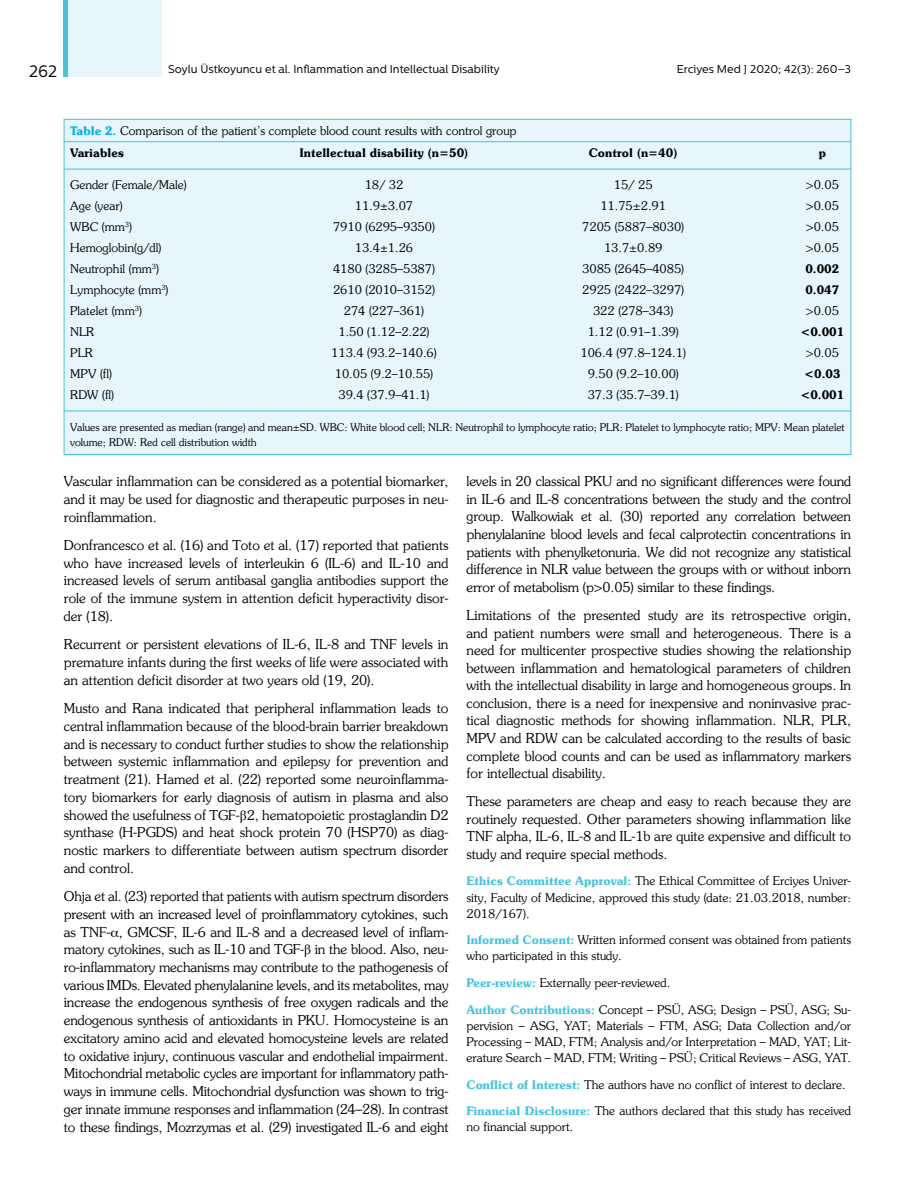
<style>
.page{position:relative;width:915px;height:1191px;background:#fff}
.page>*{position:absolute;margin:0;border:0;box-sizing:border-box;transform-origin:0 0}
.t1{font:16.5px "Centrale Sans";color:#000}
.t2{font:13.5px/17.7px "Souvenir";color:#000;text-align:justify}
.t3{font:12px/16px "Souvenir";color:#000}
.t4{font:700 12px "Souvenir";color:#000}
.t5{font:11.25px "Centrale Sans";color:#000}
.t6{font:10.5px/15px "Souvenir";color:#000}
.s1{font-weight:700;color:#00aeef}
.s2{font-weight:700}
.s3{font-family:"Times New Roman"}
.s4{font-weight:700;color:#42c4dd}
</style>
<div class="page">
<div style="left:64px;top:0;width:98px;height:77px;background:#e7f6fa"></div>
<hr style="left:64px;top:0;width:4px;height:77px;background:#42c4dd">
<div style="left:64px;top:119px;width:786px;height:336px;background:#e7f6fa;border:1px solid #42c4dd"></div>
<hr style="left:64px;top:141px;width:786px;height:1px;background:#42c4dd">
<hr style="left:64px;top:411px;width:786px;height:1px;background:#42c4dd">
<hr style="left:64px;top:169px;width:786px;height:1px;background:#42c4dd">
<p class="t1" style="left:29px;top:61px;width:30px">262</p>
<p class="t5" style="left:168px;top:62px;width:333px">Soylu Üstkoyuncu et al. Inflammation and Intellectual Disability</p>
<p class="t5" style="left:676px;top:62px;width:176px">Erciyes Med J 2020; 42(3): 260–3</p>
<p class="t3" style="left:70px;top:119px;width:447px;line-height:22.8px"><span class="s1">Table 2.</span> Comparison of the patient’s complete blood count results with control group<br><span class="s2">Variables</span></p>
<p class="t4" style="left:299px;top:146px;width:170px">Intellectual disability (n=50)</p>
<p class="t4" style="left:588px;top:146px;width:90px">Control (n=40)</p>
<p class="t4" style="left:818px;top:146px;width:9px">p</p>
<p class="t3" style="left:70px;top:177px;width:118px">Gender (Female/Male)</p>
<p class="t3" style="left:364px;top:177px;width:40px">18/ 32</p>
<p class="t3" style="left:613px;top:177px;width:40px">15/ 25</p>
<p class="t3" style="left:805px;top:177px;width:35px">&gt;0.05</p>
<p class="t3" style="left:70px;top:198px;width:54px">Age (year)</p>
<p class="t3" style="left:354px;top:198px;width:60px">11.9±3.07</p>
<p class="t3" style="left:600px;top:198px;width:67px">11.75±2.91</p>
<p class="t3" style="left:805px;top:198px;width:35px">&gt;0.05</p>
<p class="t3" style="left:70px;top:219px;width:63px">WBC (mm<sup>3</sup>)</p>
<p class="t3" style="left:333px;top:219px;width:103px">7910 (6295–9350)</p>
<p class="t3" style="left:582px;top:219px;width:103px">7205 (5887–8030)</p>
<p class="t3" style="left:805px;top:219px;width:35px">&gt;0.05</p>
<p class="t3" style="left:70px;top:240px;width:92px">Hemoglobin(g/dl)</p>
<p class="t3" style="left:354px;top:240px;width:60px">13.4±1.26</p>
<p class="t3" style="left:603px;top:240px;width:60px">13.7±0.89</p>
<p class="t3" style="left:805px;top:240px;width:35px">&gt;0.05</p>
<p class="t3" style="left:70px;top:261px;width:90px">Neutrophil (mm<sup>3</sup>)</p>
<p class="t3" style="left:333px;top:261px;width:103px">4180 (3285–5387)</p>
<p class="t3" style="left:582px;top:261px;width:103px">3085 (2645–4085)</p>
<p class="t4" style="left:805px;top:261px;width:36px">0.002</p>
<p class="t3" style="left:70px;top:282px;width:100px">Lymphocyte (mm<sup>3</sup>)</p>
<p class="t3" style="left:333px;top:282px;width:103px">2610 (2010–3152)</p>
<p class="t3" style="left:582px;top:282px;width:103px">2925 (2422–3297)</p>
<p class="t4" style="left:805px;top:282px;width:36px">0.047</p>
<p class="t3" style="left:70px;top:303px;width:73px">Platelet (mm<sup>3</sup>)</p>
<p class="t3" style="left:344px;top:303px;width:82px">274 (227–361)</p>
<p class="t3" style="left:593px;top:303px;width:82px">322 (278–343)</p>
<p class="t3" style="left:805px;top:303px;width:35px">&gt;0.05</p>
<p class="t3" style="left:70px;top:324px;width:26px">NLR</p>
<p class="t3" style="left:338px;top:324px;width:92px">1.50 (1.12–2.22)</p>
<p class="t3" style="left:587px;top:324px;width:92px">1.12 (0.91–1.39)</p>
<p class="t4" style="left:800px;top:324px;width:46px">&lt;0.001</p>
<p class="t3" style="left:70px;top:345px;width:24px">PLR</p>
<p class="t3" style="left:331px;top:345px;width:107px">113.4 (93.2–140.6)</p>
<p class="t3" style="left:580px;top:345px;width:107px">106.4 (97.8–124.1)</p>
<p class="t3" style="left:805px;top:345px;width:35px">&gt;0.05</p>
<p class="t3" style="left:70px;top:366px;width:43px">MPV (fl)</p>
<p class="t3" style="left:335px;top:366px;width:100px">10.05 (9.2–10.55)</p>
<p class="t3" style="left:587px;top:366px;width:92px">9.50 (9.2–10.00)</p>
<p class="t4" style="left:803px;top:366px;width:38px">&lt;0.03</p>
<p class="t3" style="left:70px;top:387px;width:45px">RDW (fl)</p>
<p class="t3" style="left:338px;top:387px;width:92px">39.4 (37.9–41.1)</p>
<p class="t3" style="left:587px;top:387px;width:92px">37.3 (35.7–39.1)</p>
<p class="t4" style="left:800px;top:387px;width:46px">&lt;0.001</p>
<p class="t6" style="left:70px;top:420px;width:775px">Values are presented as median (range) and mean±SD. WBC: White blood cell; NLR: Neutrophil to lymphocyte ratio; PLR: Platelet to lymphocyte ratio; MPV: Mean platelet volume; RDW: Red cell distribution width</p>
<p class="t2" style="left:64px;top:472px;width:386px">Vascular inflammation can be considered as a potential biomarker, and it may be used for diagnostic and therapeutic purposes in neu&shy;roinflammation.</p>
<p class="t2" style="left:64px;top:536px;width:386px">Donfrancesco et al. (16) and Toto et al. (17) reported that patients who have increased levels of interleukin 6 (IL-6) and IL-10 and increased levels of serum antibasal ganglia antibodies support the role of the immune system in attention deficit hyperactivity disor&shy;der (18).</p>
<p class="t2" style="left:64px;top:635px;width:386px">Recurrent or persistent elevations of IL-6, IL-8 and TNF levels in premature infants during the first weeks of life were associated with an attention deficit disorder at two years old (19, 20).</p>
<p class="t2" style="left:64px;top:699px;width:386px">Musto and Rana indicated that peripheral inflammation leads to central inflammation because of the blood-brain barrier breakdown and is necessary to conduct further studies to show the relationship between systemic inflammation and epilepsy for prevention and treatment (21). Hamed et al. (22) reported some neuroinflamma&shy;tory biomarkers for early diagnosis of autism in plasma and also showed the usefulness of TGF-<span class="s3">β</span>2, hematopoietic prostaglandin D2 synthase (H-PGDS) and heat shock protein 70 (HSP70) as diag&shy;nostic markers to differentiate between autism spectrum disorder and control.</p>
<p class="t2" style="left:64px;top:887px;width:386px">Ohja et al. (23) reported that patients with autism spectrum disorders present with an increased level of proinflammatory cytokines, such as TNF- , GMCSF, IL-6 and IL-8 and a decreased level of inflam&shy;matory cytokines, such as IL-10 and TGF-<span class="s3">β</span> in the blood. Also, neu&shy;ro-inflammatory mechanisms may contribute to the pathogenesis of various IMDs. Elevated phenylalanine levels, and its metabolites, may increase the endogenous synthesis of free oxygen radicals and the endogenous synthesis of antioxidants in PKU. Homocysteine is an excitatory amino acid and elevated homocysteine levels are related to oxidative injury, continuous vascular and endothelial impairment.<br>Mitochondrial metabolic cycles are important for inflammatory path&shy;ways in immune cells. Mitochondrial dysfunction was shown to trig&shy;ger innate immune responses and inflammation (24–28). In contrast to these findings, Mozrzymas et al. (29) investigated IL-6 and eight</p>
<p class="t2" style="left:466px;top:473px;width:386px">levels in 20 classical PKU and no significant differences were found in IL-6 and IL-8 concentrations between the study and the control group. Walkowiak et al. (30) reported any correlation between phenylalanine blood levels and fecal calprotectin concentrations in patients with phenylketonuria. We did not recognize any statistical difference in NLR value between the groups with or without inborn error of metabolism (p&gt;0.05) similar to these findings.</p>
<p class="t2" style="left:466px;top:606px;width:386px">Limitations of the presented study are its retrospective origin, and patient numbers were small and heterogeneous. There is a need for multicenter prospective studies showing the relationship between inflammation and hematological parameters of children with the intellectual disability in large and homogeneous groups. In conclusion, there is a need for inexpensive and noninvasive prac&shy;tical diagnostic methods for showing inflammation. NLR, PLR, MPV and RDW can be calculated according to the results of basic complete blood counts and can be used as inflammatory markers for intellectual disability.</p>
<p class="t2" style="left:466px;top:792px;width:386px">These parameters are cheap and easy to reach because they are routinely requested. Other parameters showing inflammation like TNF alpha, IL-6, IL-8 and IL-1b are quite expensive and difficult to study and require special methods.</p>
<p class="t3" style="left:466px;top:873px;width:386px;text-align:justify"><span class="s4">Ethics Committee Approval:</span> The Ethical Committee of Erciyes Univer&shy;sity, Faculty of Medicine, approved this study (date: 21.03.2018, number:<br>2018/167).</p>
<p class="t3" style="left:466px;top:932px;width:386px"><span class="s4">Informed Consent:</span> Written informed consent was obtained from patients who participated in this study.</p>
<p class="t3" style="left:466px;top:974px;width:205px"><span class="s4">Peer-review:</span> Externally peer-reviewed.</p>
<p class="t3" style="left:466px;top:1001px;width:386px;text-align:justify"><span class="s4">Author Contributions:</span> Concept – PSÜ, ASG; Design – PSÜ, ASG; Su&shy;pervision – ASG, YAT; Materials – FTM, ASG; Data Collection and/or Processing – MAD, FTM; Analysis and/or Interpretation – MAD, YAT; Lit&shy;erature Search – MAD, FTM; Writing – PSÜ; Critical Reviews – ASG, YAT.</p>
<p class="t3" style="left:466px;top:1076px;width:380px"><span class="s4">Conflict of Interest:</span> The authors have no conflict of interest to declare.</p>
<p class="t3" style="left:466px;top:1103px;width:386px"><span class="s4">Financial Disclosure:</span> The authors declared that this study has received no financial support.</p>
</div>
